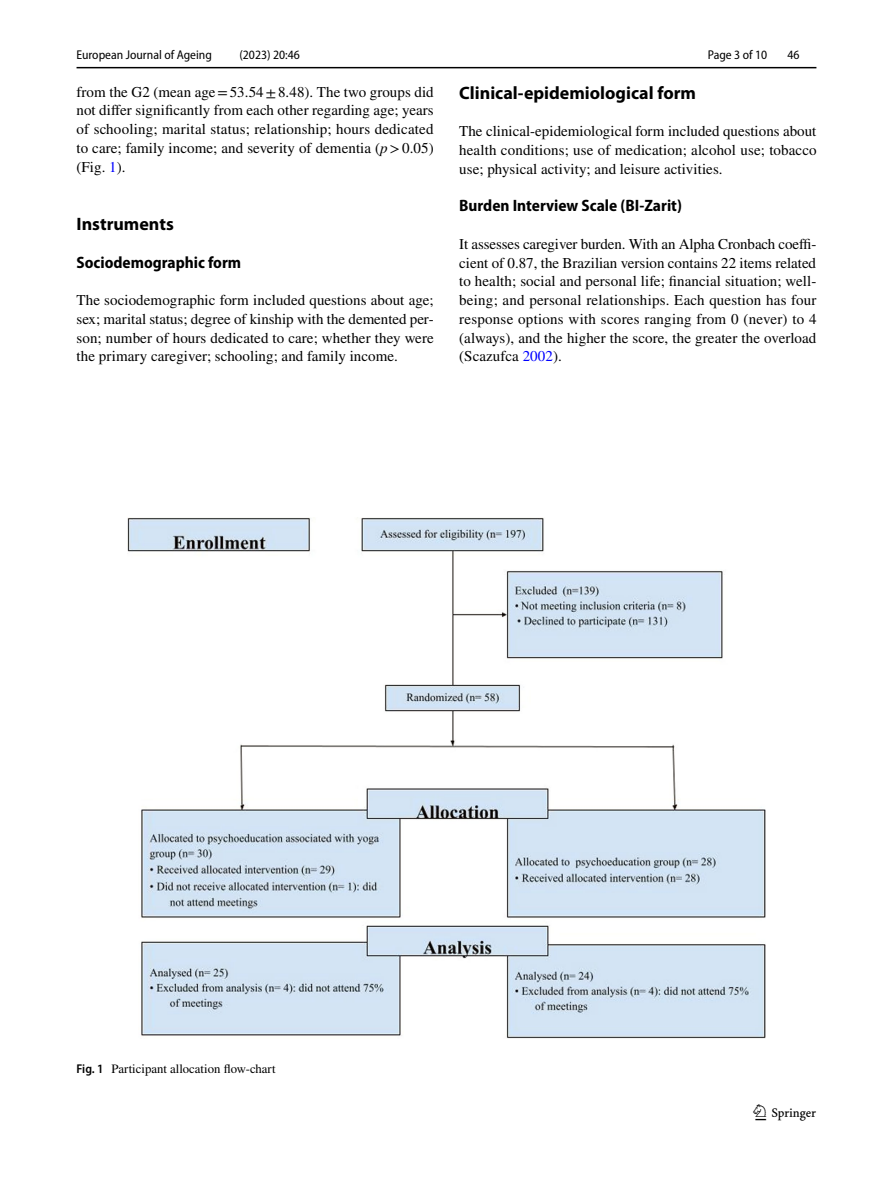
<style>
.page{position:relative;width:893px;height:1187px;background:#fff}
.page>*{position:absolute;margin:0;border:0;box-sizing:border-box;transform-origin:0 0}
.t1{font:22.5px "Springnew Regular 3";color:#000}
.t2{font:700 18px "Myriad Pro";color:#000}
.t3{font:700 semi-condensed 16.5px "Myriad Pro";color:#000}
.t4{font:15px/18.8px "STIX";letter-spacing:.005em;color:#000;text-align:justify}
.t5{font:semi-condensed 12.75px "Myriad Pro";color:#000}
.t6{font:12.75px "STIX";color:#000}
.s1{font-style:italic}
.s2{color:#00f}
.s3{font-family:"Myriad Pro";font-weight:600;font-stretch:semi-condensed}
</style>
<div class="page">
<hr style="left:77px;top:67px;width:739px;height:1px;background:#000">
<img style="left:128px;top:517px;width:637px;height:521px">
<p class="t5" style="left:77px;top:48px;width:137px">European Journal of Ageing</p>
<p class="t5" style="left:239px;top:48px;width:62px">(2023) 20:46</p>
<p class="t4" style="left:77px;top:83px;width:359px">from the G2 (mean age=53.54±8.48). The two groups did not differ significantly from each other regarding age; years of schooling; marital status; relationship; hours dedicated to care; family income; and severity of dementia (<span class="s1">p</span>&gt;0.05) (Fig. <span class="s2">1</span>).</p>
<p class="t2" style="left:77px;top:212px;width:99px">Instruments</p>
<p class="t3" style="left:77px;top:253px;width:166px">Sociodemographic form</p>
<p class="t4" style="left:77px;top:292px;width:359px">The sociodemographic form included questions about age; sex; marital status; degree of kinship with the demented per&shy;son; number of hours dedicated to care; whether they were the primary caregiver; schooling; and family income.</p>
<p class="t5" style="left:708px;top:48px;width:61px">Page 3 of 10</p>
<p class="t5" style="left:787px;top:48px;width:14px">46</p>
<p class="t2" style="left:459px;top:81px;width:238px">Clinical‑epidemiological form</p>
<p class="t4" style="left:459px;top:123px;width:359px">The clinical-epidemiological form included questions about health conditions; use of medication; alcohol use; tobacco use; physical activity; and leisure activities.</p>
<p class="t3" style="left:459px;top:197px;width:224px">Burden Interview Scale (BI‑Zarit)</p>
<p class="t4" style="left:459px;top:235px;width:359px">It assesses caregiver burden. With an Alpha Cronbach coeffi&shy;cient of 0.87, the Brazilian version contains 22 items related to health; social and personal life; financial situation; well&shy;being; and personal relationships. Each question has four response options with scores ranging from 0 (never) to 4 (always), and the higher the score, the greater the overload (Scazufca <span class="s2">2002</span>).</p>
<p class="t6" style="left:77px;top:1060px;width:201px"><span class="s3">Fig. 1</span> Participant allocation flow-chart</p>
<h1 class="t1" style="left:755px;top:1104px;width:62px">1 3</h1>
</div>
